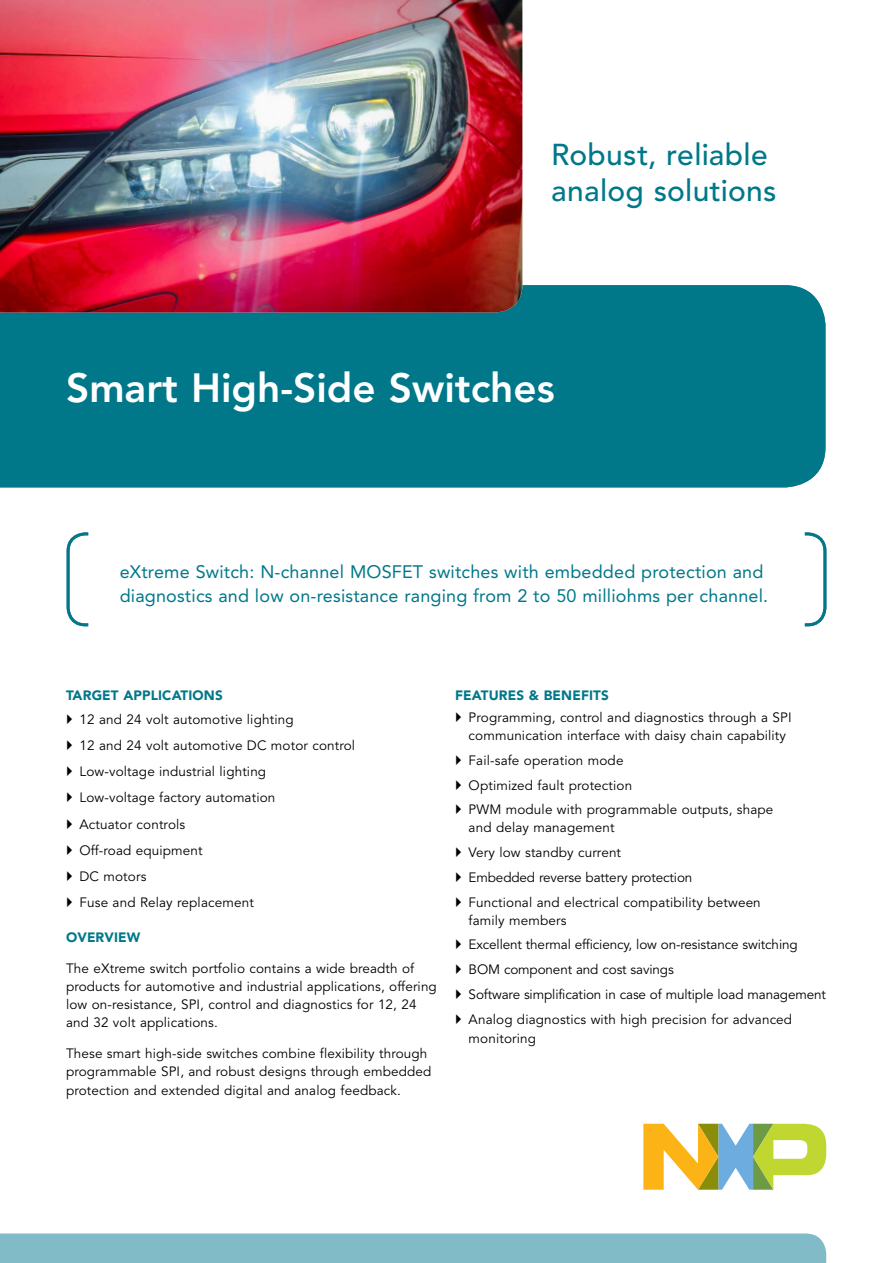
<style>
.page{position:relative;width:893px;height:1263px;background:#fff}
.page>*{position:absolute;margin:0;border:0;box-sizing:border-box;transform-origin:0 0}
._1-NXP_Main_Headline{font:800 40.5px "Avenir LT Std";color:#fff}
._2-NXP_Main_Subhead{font:500 30px/36px "Avenir LT Std";letter-spacing:.01em;color:#00788a}
._3-NXP_Intro_Body_Te{font:18px/24px "Avenir LT Std";letter-spacing:.01em;color:#00788a}
._4-NXP_Body_Text_Hea{font:13.5px/18px "Avenir LT Std";letter-spacing:.01em;color:#000}
._4-NXP_Body_Text_Hea-2{font:13.5px "Avenir LT Std";letter-spacing:-.01em;color:#000}
._4-NXP_Body_Text_Hea-3{font:900 13.5px "Avenir LT Std";letter-spacing:.01em;color:#00788a}
</style>
<div class="page">
<svg style="left:643px;top:1124px;width:183px;height:66px"></svg>
<div style="left:0;top:285px;width:825px;height:202px;background:#00788a"></div>
<div style="left:0;top:1234px;width:826px;height:29px;background:#80bbc7"></div>
<svg style="left:66px;top:532px;width:761px;height:95px"></svg>
<img style="left:0;top:0;width:522px;height:312px">
<p class="_2-NXP_Main_Subhead" style="left:551px;top:137px;width:227px">Robust, reliable analog solutions</p>
<p class="_1-NXP_Main_Headline" style="left:66px;top:364px;width:490px">Smart High-Side Switches</p>
<p class="_3-NXP_Intro_Body_Te" style="left:120px;top:559px;width:650px">eXtreme Switch: N-channel MOSFET switches with embedded protection and diagnostics and low on-resistance ranging from 2 to 50 milliohms per channel.</p>
<p class="_4-NXP_Body_Text_Hea-3" style="left:66px;top:687px;width:158px">TARGET APPLICATIONS</p>
<p class="_4-NXP_Body_Text_Hea" style="left:80px;top:710px;width:216px">12 and 24 volt automotive lighting</p>
<p class="_4-NXP_Body_Text_Hea" style="left:80px;top:737px;width:277px">12 and 24 volt automotive DC motor control</p>
<p class="_4-NXP_Body_Text_Hea" style="left:80px;top:763px;width:188px">Low-voltage industrial lighting</p>
<p class="_4-NXP_Body_Text_Hea" style="left:80px;top:789px;width:197px">Low-voltage factory automation</p>
<p class="_4-NXP_Body_Text_Hea" style="left:80px;top:815px;width:107px">Actuator controls</p>
<p class="_4-NXP_Body_Text_Hea" style="left:80px;top:842px;width:125px">Off-road equipment</p>
<p class="_4-NXP_Body_Text_Hea" style="left:80px;top:868px;width:68px">DC motors</p>
<p class="_4-NXP_Body_Text_Hea" style="left:80px;top:894px;width:176px">Fuse and Relay replacement</p>
<p class="_4-NXP_Body_Text_Hea-3" style="left:66px;top:929px;width:76px">OVERVIEW</p>
<p class="_4-NXP_Body_Text_Hea" style="left:66px;top:960px;width:372px">The eXtreme switch portfolio contains a wide breadth of products for automotive and industrial applications, offering low on-resistance, SPI, control and diagnostics for 12, 24 and 32 volt applications.</p>
<p class="_4-NXP_Body_Text_Hea" style="left:66px;top:1044px;width:367px">These smart high-side switches combine flexibility through programmable SPI, and robust designs through embedded</p>
<p class="_4-NXP_Body_Text_Hea" style="left:66px;top:1082px;width:336px">protection and extended digital and analog feedback.</p>
<p class="_4-NXP_Body_Text_Hea-3" style="left:455px;top:687px;width:155px">FEATURES &amp; BENEFITS</p>
<p class="_4-NXP_Body_Text_Hea" style="left:469px;top:709px;width:324px">Programming, control and diagnostics through a SPI communication interface with daisy chain capability</p>
<p class="_4-NXP_Body_Text_Hea" style="left:469px;top:752px;width:156px">Fail-safe operation mode</p>
<p class="_4-NXP_Body_Text_Hea" style="left:469px;top:776px;width:165px">Optimized fault protection</p>
<p class="_4-NXP_Body_Text_Hea" style="left:469px;top:801px;width:306px">PWM module with programmable outputs, shape and delay management</p>
<p class="_4-NXP_Body_Text_Hea" style="left:469px;top:844px;width:154px">Very low standby current</p>
<p class="_4-NXP_Body_Text_Hea-2" style="left:469px;top:869px;width:225px">Embedded reverse battery protection</p>
<p class="_4-NXP_Body_Text_Hea" style="left:469px;top:893px;width:294px">Functional and electrical compatibility between family members</p>
<p class="_4-NXP_Body_Text_Hea-2" style="left:469px;top:937px;width:331px">Excellent thermal efficiency, low on-resistance switching</p>
<p class="_4-NXP_Body_Text_Hea-2" style="left:469px;top:962px;width:207px">BOM component and cost savings</p>
<p class="_4-NXP_Body_Text_Hea-2" style="left:469px;top:986px;width:359px">Software simplification in case of multiple load management</p>
<p class="_4-NXP_Body_Text_Hea" style="left:469px;top:1010px;width:325px;line-height:19.5px">Analog diagnostics with high precision for advanced monitoring</p>
</div>
